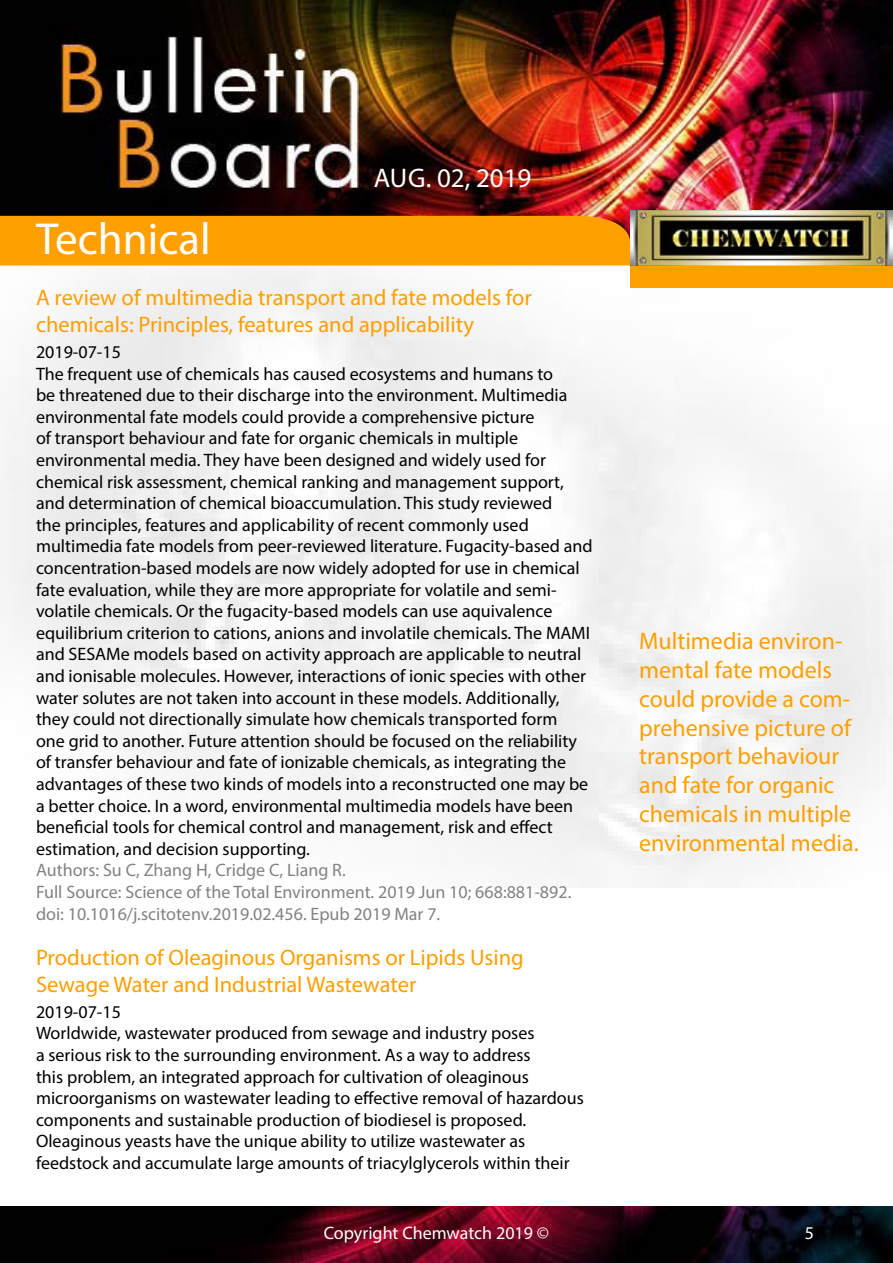
<style>
.page{position:relative;width:893px;height:1263px;background:#fff}
.page>*{position:absolute;margin:0;border:0;box-sizing:border-box;transform-origin:0 0}
.t1{font:45px "Myriad Pro";color:#fff}
.t2{font:27px "Myriad Pro";color:#fff}
.t3{font:24px/28.8px "Myriad Pro";color:#ff9f00}
.t4{font:22.5px/27px "Myriad Pro";color:#ff9f00}
.t5{font:18px/21.6px "Myriad Pro";color:#000}
.t6{font:18px/21.6px "Myriad Pro";color:#808285}
.t7{font:18px "Myriad Pro";color:#fff}
</style>
<div class="page">
<img style="left:0;top:0;width:893px;height:887px">
<div style="left:630px;top:265px;width:263px;height:23px;background:#ff9f00"></div>
<img style="left:630px;top:210px;width:262px;height:56px">
<svg style="left:0;top:216px;width:630px;height:72px"></svg>
<img style="left:0;top:1206px;width:893px;height:57px">
<h2 class="t2" style="left:374px;top:161px;width:159px">Aug. 02, 2019</h2>
<h1 class="t1" style="left:36px;top:211px;width:176px">Technical</h1>
<p class="t4" style="left:36px;top:283px;width:497px">A review of multimedia transport and fate models for chemicals: Principles, features and applicability</p>
<p class="t5" style="left:36px;top:341px;width:558px">2019-07-15<br>The frequent use of chemicals has caused ecosystems and humans to<br>be threatened due to their discharge into the environment. Multimedia environmental fate models could provide a comprehensive picture<br>of transport behaviour and fate for organic chemicals in multiple environmental media. They have been designed and widely used for chemical risk assessment, chemical ranking and management support, and determination of chemical bioaccumulation. This study reviewed<br>the principles, features and applicability of recent commonly used multimedia fate models from peer-reviewed literature. Fugacity-based and concentration-based models are now widely adopted for use in chemical fate evaluation, while they are more appropriate for volatile and semi&shy;volatile chemicals. Or the fugacity-based models can use aquivalence equilibrium criterion to cations, anions and involatile chemicals. The MAMI and SESAMe models based on activity approach are applicable to neutral and ionisable molecules. However, interactions of ionic species with other water solutes are not taken into account in these models. Additionally, they could not directionally simulate how chemicals transported form<br>one grid to another. Future attention should be focused on the reliability of transfer behaviour and fate of ionizable chemicals, as integrating the advantages of these two kinds of models into a reconstructed one may be a better choice. In a word, environmental multimedia models have been beneficial tools for chemical control and management, risk and effect estimation, and decision supporting.</p>
<p class="t6" style="left:36px;top:859px;width:537px">Authors: Su C, Zhang H, Cridge C, Liang R.<br>Full Source: Science of the Total Environment. 2019 Jun 10; 668:881-892. doi: 10.1016/j.scitotenv.2019.02.456. Epub 2019 Mar 7.</p>
<p class="t4" style="left:36px;top:943px;width:489px">Production of Oleaginous Organisms or Lipids Using<br>Sewage Water and Industrial Wastewater</p>
<p class="t5" style="left:36px;top:1001px;width:549px">2019-07-15<br>Worldwide, wastewater produced from sewage and industry poses<br>a serious risk to the surrounding environment. As a way to address<br>this problem, an integrated approach for cultivation of oleaginous microorganisms on wastewater leading to effective removal of hazardous components and sustainable production of biodiesel is proposed.<br>Oleaginous yeasts have the unique ability to utilize wastewater as feedstock and accumulate large amounts of triacylglycerols within their</p>
<h3 class="t3" style="left:639px;top:626px;width:221px">Multimedia environ&shy;mental fate models could provide a com&shy;prehensive picture of transport behaviour and fate for organic chemicals in multiple environmental media.</h3>
<p class="t7" style="left:324px;top:1222px;width:227px">Copyright Chemwatch 2019 ©</p>
<p class="t7" style="left:805px;top:1222px;width:11px">5</p>
</div>
